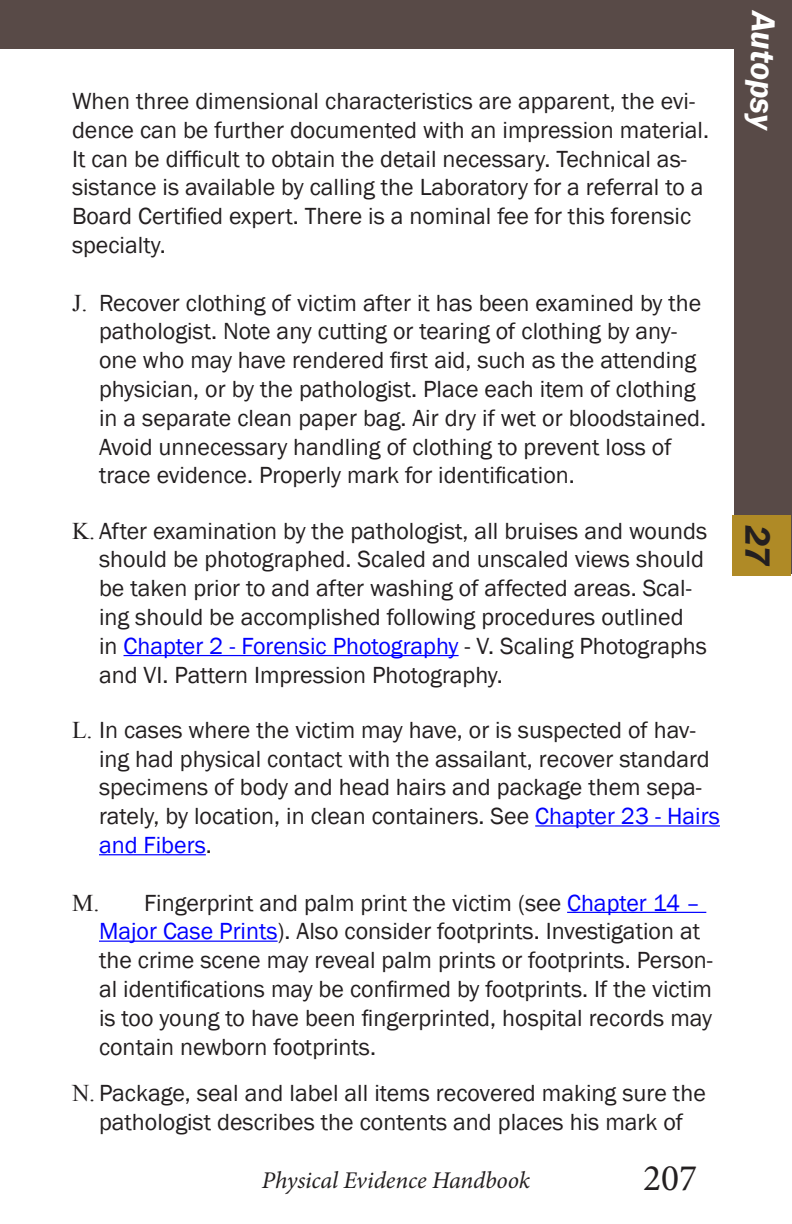
<style>
.page{position:relative;width:792px;height:1224px;background:#fff}
.page>*{position:absolute;margin:0;border:0;box-sizing:border-box;transform-origin:0 0}
.t1{font:37.6px "Minion Pro";color:#231f20}
.t2{font:italic 600 36px "Franklin Gothic";color:#231f20}
.t3{font:italic 600 34px "Franklin Gothic";color:#fff}
.Plain_Text{font:24px/28.8px "Franklin Gothic";color:#231f20}
.t4{font:italic 24px "Minion Pro";letter-spacing:-.005em;color:#231f20}
.s1{font-family:"Times New Roman"}
.s2{color:#00f}
</style>
<div class="page">
<hr style="left:124px;top:655px;width:335px;height:1px;background:#00f">
<hr style="left:535px;top:825px;width:185px;height:2px;background:#00f">
<hr style="left:99px;top:854px;width:107px;height:1px;background:#00f">
<hr style="left:567px;top:912px;width:139px;height:1px;background:#00f">
<hr style="left:99px;top:941px;width:179px;height:1px;background:#00f">
<div style="left:0;top:0;width:792px;height:48px;background:#584a47"></div>
<div style="left:734px;top:0;width:58px;height:573px;background:#584a47"></div>
<div style="left:733px;top:515px;width:58px;height:61px;background:#af8a26"></div>
<p class="Plain_Text" style="left:72px;top:87px;width:639px">When three dimensional characteristics are apparent, the evi&shy;dence can be further documented with an impression material.<br>It can be difficult to obtain the detail necessary. Technical as&shy;sistance is available by calling the Laboratory for a referral to a Board Certified expert. There is a nominal fee for this forensic specialty.</p>
<p class="Plain_Text" style="left:99px;top:289px;width:609px;text-indent:-27px"><span class="s1">J.</span> Recover clothing of victim after it has been examined by the pathologist. Note any cutting or tearing of clothing by any&shy;one who may have rendered first aid, such as the attending physician, or by the pathologist. Place each item of clothing in a separate clean paper bag. Air dry if wet or bloodstained.<br>Avoid unnecessary handling of clothing to prevent loss of trace evidence. Properly mark for identification.</p>
<p class="Plain_Text" style="left:99px;top:517px;width:610px;text-indent:-27px"><span class="s1">K.</span> After examination by the pathologist, all bruises and wounds should be photographed. Scaled and unscaled views should be taken prior to and after washing of affected areas. Scal&shy;ing should be accomplished following procedures outlined in <span class="s2">Chapter 2 - Forensic Photography</span> - V. Scaling Photographs and VI. Pattern Impression Photography.</p>
<p class="Plain_Text" style="left:99px;top:716px;width:622px;text-indent:-27px"><span class="s1">L.</span> In cases where the victim may have, or is suspected of hav&shy;ing had physical contact with the assailant, recover standard specimens of body and head hairs and package them sepa&shy;rately, by location, in clean containers. See <span class="s2">Chapter 23 - Hairs and Fibers</span>.</p>
<p class="Plain_Text" style="left:99px;top:889px;width:615px;text-indent:-27px"><span class="s1">M.</span> Fingerprint and palm print the victim (see <span class="s2">Chapter 14 – Major Case Prints</span>). Also consider footprints. Investigation at the crime scene may reveal palm prints or footprints. Person&shy;al identifications may be confirmed by footprints. If the victim is too young to have been fingerprinted, hospital records may contain newborn footprints.</p>
<p class="Plain_Text" style="left:72px;top:1079px;width:635px;text-align:center"><span class="s1">N.</span> Package, seal and label all items recovered making sure the pathologist describes the contents and places his mark of</p>
<p class="t4" style="left:262px;top:1164px;width:270px">Physical Evidence Handbook</p>
<h1 class="t1" style="left:643px;top:1153px;width:56px">207</h1>
<p class="t3" style="left:786px;top:11px;width:120px;rotate:91deg">Autopsy</p>
<p class="t2" style="left:781px;top:525px;width:43px;rotate:90deg">27</p>
</div>
